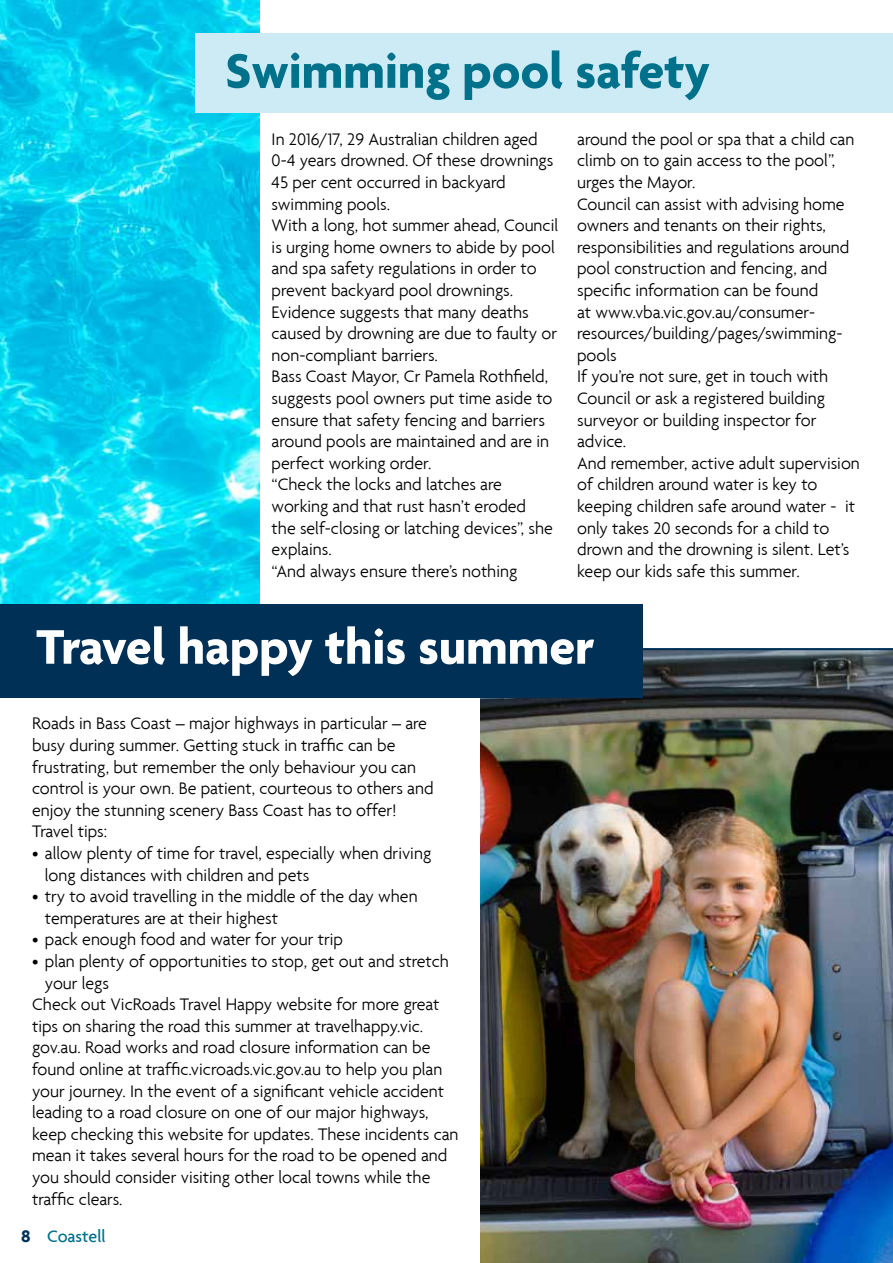
<style>
.page{position:relative;width:893px;height:1263px;background:#fff}
.page>*{position:absolute;margin:0;border:0;box-sizing:border-box;transform-origin:0 0}
.t1{font:700 52.5px "Agenda";color:#fff}
.t2{font:700 52.5px "Agenda";color:#00718b}
.t3{font:300 18px/21.6px "Agenda";color:#000}
.t4{font:500 18px "Agenda";color:#00718b}
.s1{font-weight:700;color:#003055}
</style>
<div class="page">
<img style="left:0;top:0;width:259px;height:604px">
<div style="left:196px;top:33px;width:697px;height:80px;background:#cdebf4"></div>
<img style="left:480px;top:651px;width:413px;height:612px">
<div style="left:0;top:604px;width:642px;height:93px;background:#003055"></div>
<hr style="left:638px;top:648px;width:255px;height:2px;background:#003055">
<h1 class="t2" style="left:225px;top:39px;width:486px">Swimming pool safety</h1>
<p class="t3" style="left:272px;top:128px;width:288px">In 2016/17, 29 Australian children aged 0-4 years drowned. Of these drownings 45 per cent occurred in backyard swimming pools.<br>With a long, hot summer ahead, Council is urging home owners to abide by pool and spa safety regulations in order to prevent backyard pool drownings.<br>Evidence suggests that many deaths caused by drowning are due to faulty or non-compliant barriers.<br>Bass Coast Mayor, Cr Pamela Rothfield, suggests pool owners put time aside to ensure that safety fencing and barriers around pools are maintained and are in perfect working order.<br>“Check the locks and latches are working and that rust hasn’t eroded<br>the self-closing or latching devices”, she explains.<br>“And always ensure there’s nothing</p>
<p class="t3" style="left:577px;top:128px;width:284px">around the pool or spa that a child can climb on to gain access to the pool”, urges the Mayor.<br>Council can assist with advising home owners and tenants on their rights, responsibilities and regulations around pool construction and fencing, and specific information can be found<br>at www.vba.vic.gov.au/consumer&shy;resources/building/pages/swimming&shy;pools<br>If you’re not sure, get in touch with<br>Council or ask a registered building surveyor or building inspector for advice.<br>And remember, active adult supervision of children around water is key to keeping children safe around water - it only takes 20 seconds for a child to drown and the drowning is silent. Let’s keep our kids safe this summer.</p>
<h1 class="t1" style="left:36px;top:615px;width:560px">Travel happy this summer</h1>
<p class="t3" style="left:32px;top:712px;width:403px">Roads in Bass Coast – major highways in particular – are busy during summer. Getting stuck in traffic can be frustrating, but remember the only behaviour you can control is your own. Be patient, courteous to others and enjoy the stunning scenery Bass Coast has to offer!<br>Travel tips:</p>
<p class="t3" style="left:45px;top:842px;width:388px;text-indent:-13px">• allow plenty of time for travel, especially when driving long distances with children and pets</p>
<p class="t3" style="left:45px;top:885px;width:374px;text-indent:-13px">• try to avoid travelling in the middle of the day when temperatures are at their highest</p>
<p class="t3" style="left:32px;top:928px;width:312px">• pack enough food and water for your trip</p>
<p class="t3" style="left:32px;top:950px;width:418px">• plan plenty of opportunities to stop, get out and stretch</p>
<p class="t3" style="left:45px;top:972px;width:66px">your legs</p>
<p class="t3" style="left:32px;top:993px;width:409px">Check out VicRoads Travel Happy website for more great</p>
<p class="t3" style="left:32px;top:1015px;width:393px">tips on sharing the road this summer at travelhappy.vic.</p>
<p class="t3" style="left:32px;top:1036px;width:400px">gov.au. Road works and road closure information can be</p>
<p class="t3" style="left:32px;top:1058px;width:412px">found online at traffic.vicroads.vic.gov.au to help you plan</p>
<p class="t3" style="left:32px;top:1080px;width:414px">your journey. In the event of a significant vehicle accident</p>
<p class="t3" style="left:32px;top:1101px;width:398px">leading to a road closure on one of our major highways,</p>
<p class="t3" style="left:32px;top:1123px;width:428px">keep checking this website for updates. These incidents can</p>
<p class="t3" style="left:32px;top:1144px;width:417px">mean it takes several hours for the road to be opened and</p>
<p class="t3" style="left:32px;top:1166px;width:400px">you should consider visiting other local towns while the</p>
<p class="t3" style="left:32px;top:1188px;width:92px">traffic clears.</p>
<p class="t4" style="left:21px;top:1225px;width:86px"><span class="s1">8</span> Coastell</p>
</div>
